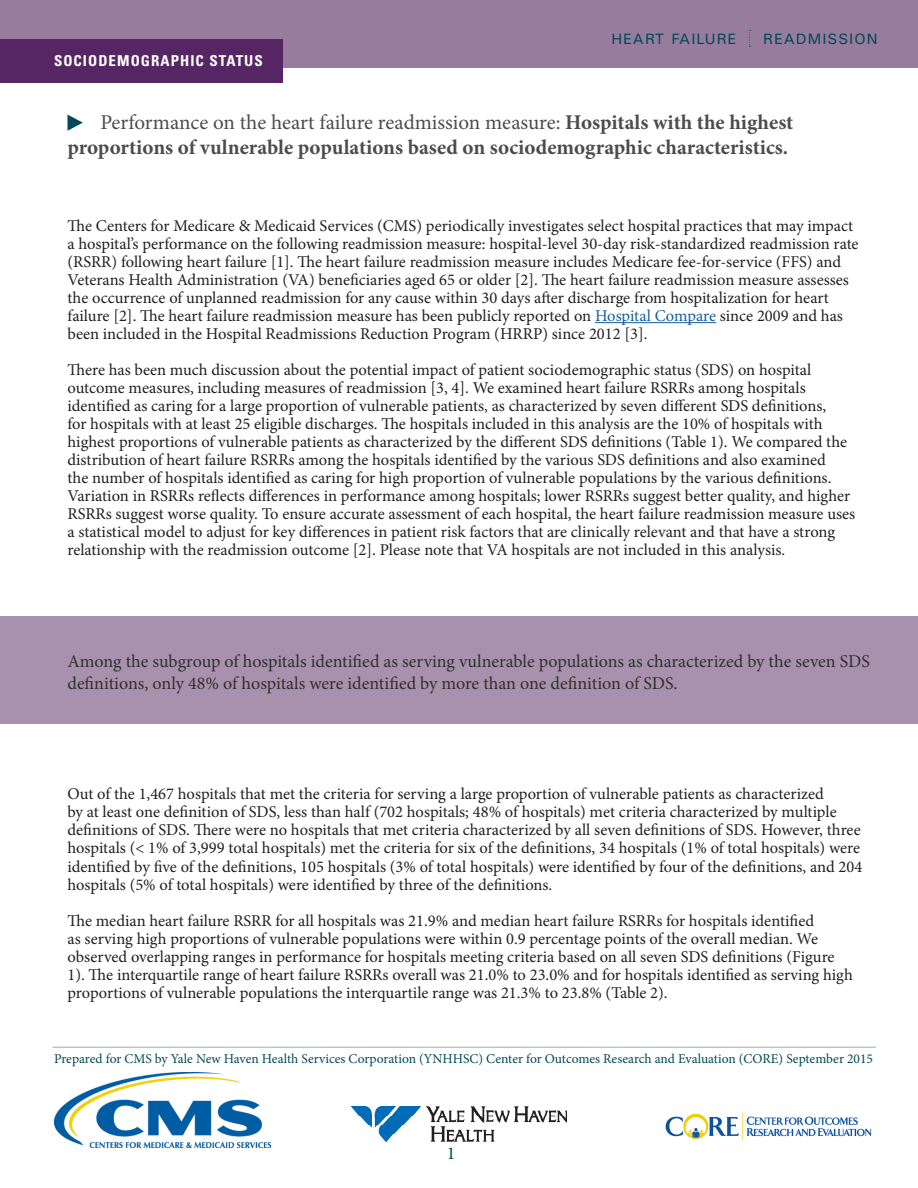
<style>
.page{position:relative;width:918px;height:1188px;background:#fff}
.page>*{position:absolute;margin:0;border:0;box-sizing:border-box;transform-origin:0 0}
.t1{font:700 21px/25.2px "Minion Pro";color:#4b4c4d;text-align:right}
.t2{font:18px/21.6px "Minion Pro";color:#312f30}
.t3{font:18px "Minion Pro";color:#034958}
.t4{font:16.5px/18px "Minion Pro";color:#231f20}
.t5{font:15px "Univers";letter-spacing:.07em;color:#034958}
.t6{font:700 condensed 15px "Univers";letter-spacing:.07em;color:#fff}
.t7{font:13.5px "Minion Pro";color:#034958}
.s1{font-weight:400}
.s2{color:#175d9e}
</style>
<div class="page">
<hr style="left:595px;top:322px;width:121px;height:1px;background:#175d9e">
<div style="left:0;top:0;width:918px;height:68px;background:#977c9d"></div>
<svg style="left:749px;top:30px;width:2px;height:17px"></svg>
<hr style="left:52px;top:1047px;width:824px;height:1px;background:#a8a9ad">
<div style="left:0;top:616px;width:918px;height:108px;background:#a891ad"></div>
<div style="left:0;top:39px;width:283px;height:43px;background:#552564"></div>
<svg style="left:68px;top:115px;width:15px;height:16px"></svg>
<img style="left:54px;top:1073px;width:216px;height:75px">
<img style="left:665px;top:1112px;width:207px;height:29px">
<img style="left:351px;top:1107px;width:216px;height:35px">
<p class="t6" style="left:54px;top:51px;width:210px">SOCIODEMOGRAPHIC STATUS</p>
<p class="t5" style="left:611px;top:29px;width:126px">HEART FAILURE</p>
<p class="t5" style="left:763px;top:29px;width:116px">READMISSION</p>
<h1 class="t1" style="left:68px;top:110px;width:727px"><span class="s1">Performance on the heart failure readmission measure:</span> Hospitals with the highest proportions of vulnerable populations based on sociodemographic characteristics.</h1>
<p class="t4" style="left:68px;top:217px;width:793px">The Centers for Medicare &amp; Medicaid Services (CMS) periodically investigates select hospital practices that may impact a hospital’s performance on the following readmission measure: hospital-level 30-day risk-standardized readmission rate (RSRR) following heart failure [1]. The heart failure readmission measure includes Medicare fee-for-service (FFS) and Veterans Health Administration (VA) beneficiaries aged 65 or older [2]. The heart failure readmission measure assesses the occurrence of unplanned readmission for any cause within 30 days after discharge from hospitalization for heart failure [2]. The heart failure readmission measure has been publicly reported on <span class="s2">Hospital Compare</span> since 2009 and has been included in the Hospital Readmissions Reduction Program (HRRP) since 2012 [3].</p>
<p class="t4" style="left:68px;top:361px;width:789px">There has been much discussion about the potential impact of patient sociodemographic status (SDS) on hospital outcome measures, including measures of readmission [3, 4]. We examined heart failure RSRRs among hospitals identified as caring for a large proportion of vulnerable patients, as characterized by seven different SDS definitions,<br>for hospitals with at least 25 eligible discharges. The hospitals included in this analysis are the 10% of hospitals with highest proportions of vulnerable patients as characterized by the different SDS definitions (Table 1). We compared the distribution of heart failure RSRRs among the hospitals identified by the various SDS definitions and also examined<br>the number of hospitals identified as caring for high proportion of vulnerable populations by the various definitions.<br>Variation in RSRRs reflects differences in performance among hospitals; lower RSRRs suggest better quality, and higher RSRRs suggest worse quality. To ensure accurate assessment of each hospital, the heart failure readmission measure uses a statistical model to adjust for key differences in patient risk factors that are clinically relevant and that have a strong relationship with the readmission outcome [2]. Please note that VA hospitals are not included in this analysis.</p>
<p class="t2" style="left:68px;top:651px;width:804px">Among the subgroup of hospitals identified as serving vulnerable populations as characterized by the seven SDS definitions, only 48% of hospitals were identified by more than one definition of SDS.</p>
<p class="t4" style="left:68px;top:785px;width:796px">Out of the 1,467 hospitals that met the criteria for serving a large proportion of vulnerable patients as characterized<br>by at least one definition of SDS, less than half (702 hospitals; 48% of hospitals) met criteria characterized by multiple definitions of SDS. There were no hospitals that met criteria characterized by all seven definitions of SDS. However, three hospitals (&lt; 1% of 3,999 total hospitals) met the criteria for six of the definitions, 34 hospitals (1% of total hospitals) were identified by five of the definitions, 105 hospitals (3% of total hospitals) were identified by four of the definitions, and 204 hospitals (5% of total hospitals) were identified by three of the definitions.</p>
<p class="t4" style="left:68px;top:911px;width:787px">The median heart failure RSRR for all hospitals was 21.9% and median heart failure RSRRs for hospitals identified<br>as serving high proportions of vulnerable populations were within 0.9 percentage points of the overall median. We observed overlapping ranges in performance for hospitals meeting criteria based on all seven SDS definitions (Figure 1). The interquartile range of heart failure RSRRs overall was 21.0% to 23.0% and for hospitals identified as serving high proportions of vulnerable populations the interquartile range was 21.3% to 23.8% (Table 2).</p>
<p class="t7" style="left:54px;top:1049px;width:821px">Prepared for CMS by Yale New Haven Health Services Corporation (YNHHSC) Center for Outcomes Research and Evaluation (CORE) September 2015</p>
<p class="t3" style="left:447px;top:1141px;width:10px">1</p>
</div>
